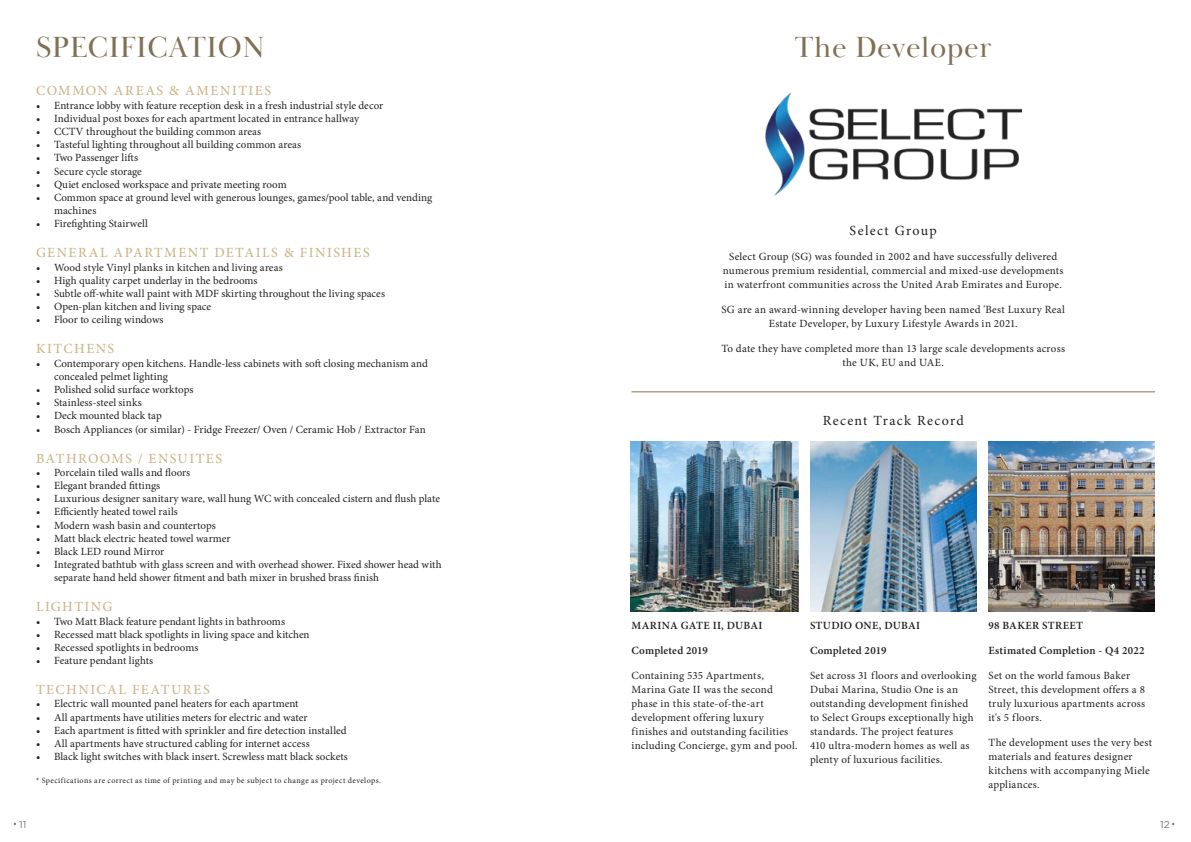
<style>
.page{position:relative;width:1191px;height:842px;background:#fff}
.page>*{position:absolute;margin:0;border:0;box-sizing:border-box;transform-origin:0 0}
.Title_mini{font:30px "Baskerville Display PT";letter-spacing:.025em;color:#807155}
.Body_Text{font:500 14px "Minion Pro";letter-spacing:.105em;color:#ccb689}
.Body_Text-2{font:14px "Minion Pro";letter-spacing:.09em;color:#231f20}
.Body_Text-3{font:11px/14px "Minion Pro";letter-spacing:.01em;color:#231f20}
.Body_Text-4{font:600 11px "Minion Pro";letter-spacing:.02em;color:#231f20}
.t1{font:10px "Gotham";color:#72767c}
.Body_Text-5{font:8px "Minion Pro";letter-spacing:.05em;color:#231f20}
</style>
<div class="page">
<img style="left:988px;top:441px;width:167px;height:170px">
<img style="left:631px;top:441px;width:167px;height:170px">
<img style="left:810px;top:441px;width:166px;height:170px">
<hr style="left:631px;top:392px;width:524px;height:1px;background:#807155">
<img style="left:765px;top:92px;width:256px;height:104px">
<p class="Title_mini" style="left:36px;top:30px;width:230px">SPECIFICATION</p>
<p class="Body_Text" style="left:36px;top:81px;width:237px">COMMON AREAS &amp; AMENITIES</p>
<p class="Body_Text-3" style="left:36px;top:98px;width:349px">• Entrance lobby with feature reception desk in a fresh industrial style decor</p>
<p class="Body_Text-3" style="left:36px;top:111px;width:325px">• Individual post boxes for each apartment located in entrance hallway</p>
<p class="Body_Text-3" style="left:36px;top:124px;width:227px">• CCTV throughout the building common areas</p>
<p class="Body_Text-3" style="left:36px;top:138px;width:267px">• Tasteful lighting throughout all building common areas</p>
<p class="Body_Text-3" style="left:36px;top:151px;width:104px">• Two Passenger lifts</p>
<p class="Body_Text-3" style="left:36px;top:164px;width:107px">• Secure cycle storage</p>
<p class="Body_Text-3" style="left:36px;top:177px;width:252px">• Quiet enclosed workspace and private meeting room</p>
<p class="Body_Text-3" style="left:54px;top:191px;width:380px;line-height:13.2px;text-indent:-18px">• Common space at ground level with generous lounges, games/pool table, and vending machines</p>
<p class="Body_Text-3" style="left:36px;top:217px;width:113px">• Firefighting Stairwell</p>
<p class="Body_Text" style="left:36px;top:243px;width:335px">GENERAL APARTMENT DETAILS &amp; FINISHES</p>
<p class="Body_Text-3" style="left:36px;top:260px;width:248px">• Wood style Vinyl planks in kitchen and living areas</p>
<p class="Body_Text-3" style="left:36px;top:273px;width:223px">• High quality carpet underlay in the bedrooms</p>
<p class="Body_Text-3" style="left:36px;top:286px;width:350px">• Subtle off-white wall paint with MDF skirting throughout the living spaces</p>
<p class="Body_Text-3" style="left:36px;top:300px;width:177px">• Open-plan kitchen and living space</p>
<p class="Body_Text-3" style="left:36px;top:313px;width:129px">• Floor to ceiling windows</p>
<p class="Body_Text" style="left:36px;top:339px;width:80px">KITCHENS</p>
<p class="Body_Text-3" style="left:54px;top:356px;width:375px;line-height:13.2px;text-indent:-18px">• Contemporary open kitchens. Handle-less cabinets with soft closing mechanism and concealed pelmet lighting</p>
<p class="Body_Text-3" style="left:36px;top:382px;width:159px">• Polished solid surface worktops</p>
<p class="Body_Text-3" style="left:36px;top:396px;width:107px">• Stainless-steel sinks</p>
<p class="Body_Text-3" style="left:36px;top:409px;width:127px">• Deck mounted black tap</p>
<p class="Body_Text-3" style="left:36px;top:422px;width:391px">• Bosch Appliances (or similar) - Fridge Freezer/ Oven / Ceramic Hob / Extractor Fan</p>
<p class="Body_Text" style="left:36px;top:449px;width:188px">BATHROOMS / ENSUITES</p>
<p class="Body_Text-3" style="left:36px;top:465px;width:156px">• Porcelain tiled walls and floors</p>
<p class="Body_Text-3" style="left:36px;top:478px;width:126px">• Elegant branded fittings</p>
<p class="Body_Text-3" style="left:36px;top:492px;width:405px">• Luxurious designer sanitary ware, wall hung WC with concealed cistern and flush plate</p>
<p class="Body_Text-3" style="left:36px;top:505px;width:143px">• Efficiently heated towel rails</p>
<p class="Body_Text-3" style="left:36px;top:518px;width:181px">• Modern wash basin and countertops</p>
<p class="Body_Text-3" style="left:36px;top:531px;width:196px">• Matt black electric heated towel warmer</p>
<p class="Body_Text-3" style="left:36px;top:544px;width:130px">• Black LED round Mirror</p>
<p class="Body_Text-3" style="left:54px;top:558px;width:389px;line-height:13.2px;text-indent:-18px">• Integrated bathtub with glass screen and with overhead shower. Fixed shower head with separate hand held shower fitment and bath mixer in brushed brass finish</p>
<p class="Body_Text" style="left:36px;top:597px;width:78px">LIGHTING</p>
<p class="Body_Text-3" style="left:36px;top:614px;width:250px">• Two Matt Black feature pendant lights in bathrooms</p>
<p class="Body_Text-3" style="left:36px;top:627px;width:275px">• Recessed matt black spotlights in living space and kitchen</p>
<p class="Body_Text-3" style="left:36px;top:640px;width:164px">• Recessed spotlights in bedrooms</p>
<p class="Body_Text-3" style="left:36px;top:654px;width:119px">• Feature pendant lights</p>
<p class="Body_Text" style="left:36px;top:680px;width:175px">TECHNICAL FEATURES</p>
<p class="Body_Text-3" style="left:36px;top:697px;width:264px">• Electric wall mounted panel heaters for each apartment</p>
<p class="Body_Text-3" style="left:36px;top:710px;width:273px">• All apartments have utilities meters for electric and water</p>
<p class="Body_Text-3" style="left:36px;top:723px;width:312px">• Each apartment is fitted with sprinkler and fire detection installed</p>
<p class="Body_Text-3" style="left:36px;top:736px;width:275px">• All apartments have structured cabling for internet access</p>
<p class="Body_Text-3" style="left:36px;top:750px;width:313px">• Black light switches with black insert. Screwless matt black sockets</p>
<p class="Body_Text-5" style="left:36px;top:775px;width:346px">* Specifications are correct as time of printing and may be subject to change as project develops.</p>
<p class="Title_mini" style="left:795px;top:30px;width:198px">The Developer</p>
<p class="Body_Text-2" style="left:849px;top:221px;width:89px">Select Group</p>
<p class="Body_Text-3" style="left:723px;top:250px;width:342px;text-align:center">Select Group (SG) was founded in 2002 and have successfully delivered numerous premium residential, commercial and mixed-use developments in waterfront communities across the United Arab Emirates and Europe.</p>
<p class="Body_Text-3" style="left:721px;top:303px;width:345px;text-align:center">SG are an award-winning developer having been named 'Best Luxury Real<br>Estate Developer, by Luxury Lifestyle Awards in 2021.</p>
<p class="Body_Text-3" style="left:721px;top:342px;width:345px;text-align:center">To date they have completed more than 13 large scale developments across the UK, EU and UAE.</p>
<p class="Body_Text-2" style="left:822px;top:411px;width:143px">Recent Track Record</p>
<p class="Body_Text-4" style="left:631px;top:618px;width:132px">MARINA GATE II, DUBAI</p>
<p class="Body_Text-4" style="left:631px;top:643px;width:78px">Completed 2019</p>
<p class="Body_Text-3" style="left:631px;top:669px;width:168px">Containing 535 Apartments,<br>Marina Gate II was the second phase in this state-of-the-art development offering luxury finishes and outstanding facilities including Concierge, gym and pool.</p>
<p class="Body_Text-4" style="left:810px;top:618px;width:112px">STUDIO ONE, DUBAI</p>
<p class="Body_Text-4" style="left:810px;top:643px;width:78px">Completed 2019</p>
<p class="Body_Text-3" style="left:810px;top:669px;width:168px">Set across 31 floors and overlooking Dubai Marina, Studio One is an outstanding development finished to Select Groups exceptionally high standards. The project features<br>410 ultra-modern homes as well as plenty of luxurious facilities.</p>
<p class="Body_Text-4" style="left:988px;top:618px;width:96px">98 BAKER STREET</p>
<p class="Body_Text-4" style="left:988px;top:643px;width:157px">Estimated Completion - Q4 2022</p>
<p class="Body_Text-3" style="left:988px;top:669px;width:158px">Set on the world famous Baker<br>Street, this development offers a 8 truly luxurious apartments across it's 5 floors.</p>
<p class="Body_Text-3" style="left:988px;top:736px;width:165px">The development uses the very best materials and features designer kitchens with accompanying Miele appliances.</p>
<p class="t1" style="left:19px;top:817px;width:9px">11</p>
<p class="t1" style="left:1160px;top:817px;width:11px">12</p>
</div>
